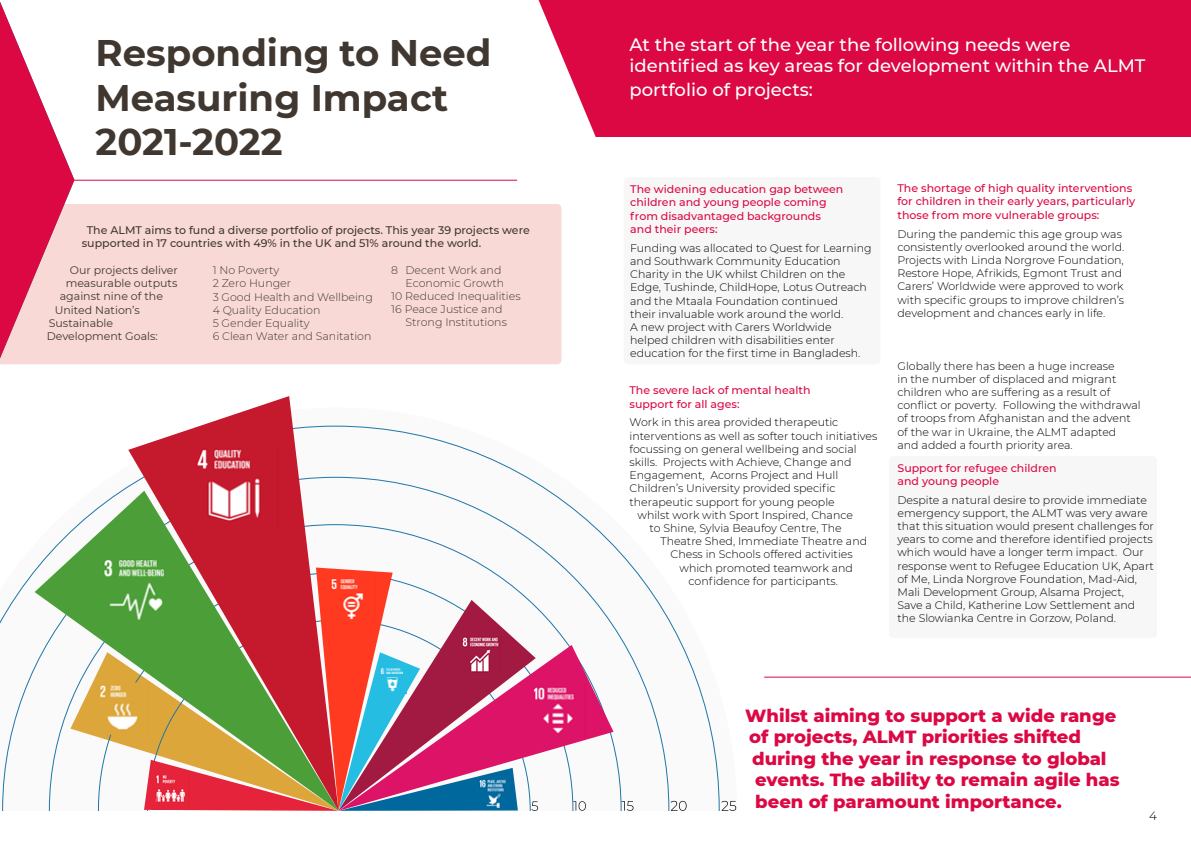
<style>
.page{position:relative;width:1191px;height:842px;background:#fff}
.page>*{position:absolute;margin:0;border:0;box-sizing:border-box;transform-origin:0 0}
.t1{font:700 37px/44.4px "Montserrat";color:#403830}
.t2{font:800 18px "Montserrat";color:#db0844}
.t3{font:500 18px/21.6px "Montserrat";color:#fff}
.t4{font:300 12px "Montserrat";color:#000}
.t5{font:300 11px/13.2px "Montserrat";color:#000}
.t6{font:500 11px/13.2px "Montserrat";color:#db0844}
.t7{font:300 11px/13.2px "Montserrat";color:#403830}
.t8{font:500 11px/13.2px "Montserrat";color:#403830}
.t9{font:11px "Montserrat";color:#403830}
</style>
<div class="page">
<div style="left:0;top:204px;width:561px;height:160px;background:#f8d9d6"></div>
<div style="left:889px;top:456px;width:268px;height:182px;background:#f8f7f7;border-radius:4px"></div>
<div style="left:624px;top:177px;width:256px;height:187px;background:#f8f7f7;border-radius:4px"></div>
<div style="left:538px;top:0;width:653px;height:137px;background:#db0844"></div>
<svg style="left:0;top:426px;width:719px;height:385px"></svg>
<svg style="left:35px;top:491px;width:93px;height:320px"></svg>
<svg style="left:128px;top:396px;width:210px;height:415px"></svg>
<svg style="left:144px;top:567px;width:374px;height:244px;background:#b27952"></svg>
<svg style="left:338px;top:600px;width:198px;height:211px"></svg>
<svg style="left:339px;top:645px;width:274px;height:166px"></svg>
<img style="left:98px;top:556px;width:76px;height:73px">
<img style="left:190px;top:445px;width:88px;height:85px">
<img style="left:328px;top:576px;width:47px;height:46px">
<img style="left:477px;top:778px;width:31px;height:30px">
<img style="left:531px;top:684px;width:54px;height:53px">
<img style="left:459px;top:635px;width:41px;height:40px">
<img style="left:379px;top:666px;width:27px;height:27px">
<img style="left:152px;top:772px;width:38px;height:37px">
<img style="left:96px;top:682px;width:53px;height:53px">
<svg style="left:538px;top:0;width:58px;height:137px"></svg>
<hr style="left:0;top:180px;width:517px;height:1px;background:#db0844">
<svg style="left:0;top:2px;width:74px;height:356px"></svg>
<hr style="left:764px;top:677px;width:427px;height:1px;background:#db0844">
<svg style="left:531px;top:801px;width:7px;height:10px"></svg>
<svg style="left:573px;top:801px;width:13px;height:10px"></svg>
<svg style="left:621px;top:801px;width:12px;height:10px"></svg>
<svg style="left:670px;top:801px;width:16px;height:10px"></svg>
<svg style="left:721px;top:801px;width:15px;height:10px"></svg>
<h1 class="t1" style="left:96px;top:29px;width:397px">Responding to Need<br>Measuring Impact<br>2021-2022</h1>
<p class="t8" style="left:82px;top:223px;width:449px;text-indent:5px">The ALMT aims to fund a diverse portfolio of projects. This year 39 projects were supported in 17 countries with 49% in the UK and 51% around the world.</p>
<p class="t9" style="left:70px;top:263px;width:110px">Our projects deliver</p>
<p class="t9" style="left:66px;top:276px;width:113px">measurable outputs</p>
<p class="t9" style="left:60px;top:289px;width:105px">against nine of the</p>
<p class="t9" style="left:55px;top:302px;width:87px">United Nation’s</p>
<p class="t9" style="left:49px;top:315px;width:66px">Sustainable</p>
<p class="t9" style="left:47px;top:329px;width:113px">Development Goals:</p>
<p class="t7" style="left:213px;top:263px;width:162px">1 No Poverty<br>2 Zero Hunger<br>3 Good Health and Wellbeing<br>4 Quality Education<br>5 Gender Equality<br>6 Clean Water and Sanitation</p>
<p class="t7" style="left:391px;top:263px;width:112px">8 Decent Work and</p>
<p class="t7" style="left:405px;top:276px;width:100px">Economic Growth</p>
<p class="t7" style="left:391px;top:289px;width:131px">10 Reduced Inequalities</p>
<p class="t7" style="left:391px;top:302px;width:113px">16 Peace Justice and</p>
<p class="t7" style="left:405px;top:315px;width:103px">Strong Institutions</p>
<h2 class="t3" style="left:629px;top:33px;width:517px">At the start of the year the following needs were identified as key areas for development within the ALMT</h2>
<h2 class="t3" style="left:629px;top:79px;width:185px">portfolio of projects:</h2>
<p class="t6" style="left:630px;top:182px;width:215px">The widening education gap between children and young people coming from disadvantaged backgrounds and their peers:</p>
<p class="t5" style="left:630px;top:241px;width:243px">Funding was allocated to Quest for Learning and Southwark Community Education Charity in the UK whilst Children on the Edge, Tushinde, ChildHope, Lotus Outreach and the Mtaala Foundation continued<br>their invaluable work around the world.<br>A new project with Carers Worldwide helped children with disabilities enter education for the first time in Bangladesh.</p>
<p class="t6" style="left:629px;top:383px;width:183px">The severe lack of mental health support for all ages:</p>
<p class="t5" style="left:629px;top:416px;width:210px">Work in this area provided therapeutic</p>
<p class="t5" style="left:629px;top:429px;width:249px">interventions as well as softer touch initiatives</p>
<p class="t5" style="left:629px;top:442px;width:229px">focussing on general wellbeing and social</p>
<p class="t5" style="left:629px;top:455px;width:223px">skills. Projects with Achieve, Change and</p>
<p class="t5" style="left:629px;top:468px;width:210px">Engagement, Acorns Project and Hull</p>
<p class="t5" style="left:629px;top:482px;width:208px">Children’s University provided specific</p>
<p class="t5" style="left:629px;top:495px;width:207px">therapeutic support for young people</p>
<p class="t5" style="left:637px;top:508px;width:217px">whilst work with Sport Inspired, Chance</p>
<p class="t5" style="left:649px;top:521px;width:194px">to Shine, Sylvia Beaufoy Centre, The</p>
<p class="t5" style="left:660px;top:534px;width:208px">Theatre Shed, Immediate Theatre and</p>
<p class="t5" style="left:670px;top:548px;width:184px">Chess in Schools offered activities</p>
<p class="t5" style="left:679px;top:561px;width:175px">which promoted teamwork and</p>
<p class="t5" style="left:688px;top:574px;width:151px">confidence for participants.</p>
<p class="t6" style="left:897px;top:181px;width:239px">The shortage of high quality interventions for children in their early years, particularly those from more vulnerable groups:</p>
<p class="t5" style="left:897px;top:227px;width:228px">During the pandemic this age group was consistently overlooked around the world.<br>Projects with Linda Norgrove Foundation, Restore Hope, Afrikids, Egmont Trust and Carers’ Worldwide were approved to work with specific groups to improve children’s development and chances early in life.</p>
<p class="t5" style="left:897px;top:359px;width:245px">Globally there has been a huge increase<br>in the number of displaced and migrant children who are suffering as a result of conflict or poverty. Following the withdrawal of troops from Afghanistan and the advent of the war in Ukraine, the ALMT adapted<br>and added a fourth priority area.</p>
<p class="t6" style="left:897px;top:461px;width:161px">Support for refugee children and young people</p>
<p class="t5" style="left:897px;top:493px;width:258px">Despite a natural desire to provide immediate emergency support, the ALMT was very aware that this situation would present challenges for years to come and therefore identified projects which would have a longer term impact. Our response went to Refugee Education UK, Apart of Me, Linda Norgrove Foundation, Mad-Aid, Mali Development Group, Alsama Project,<br>Save a Child, Katherine Low Settlement and the Slowianka Centre in Gorzow, Poland.</p>
<h2 class="t2" style="left:745px;top:702px;width:372px">Whilst aiming to support a wide range</h2>
<h2 class="t2" style="left:749px;top:724px;width:333px">of projects, ALMT priorities shifted</h2>
<h2 class="t2" style="left:752px;top:745px;width:356px">during the year in response to global</h2>
<h2 class="t2" style="left:755px;top:767px;width:366px">events. The ability to remain agile has</h2>
<h2 class="t2" style="left:755px;top:788px;width:308px">been of paramount importance.</h2>
<p class="t4" style="left:1149px;top:807px;width:9px">4</p>
</div>
